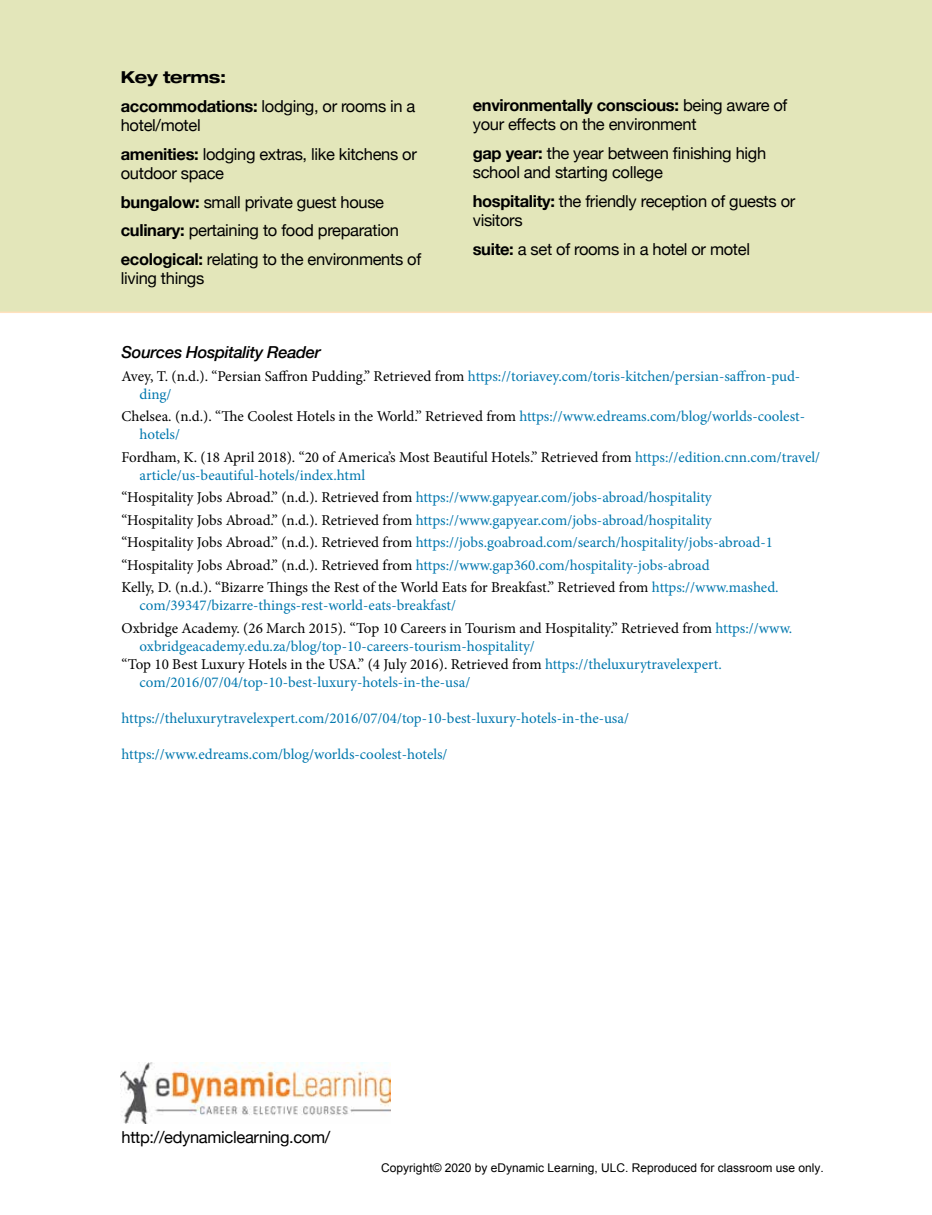
<style>
.page{position:relative;width:932px;height:1215px;background:#fff}
.page>*{position:absolute;margin:0;border:0;box-sizing:border-box;transform-origin:0 0}
.t1{font:16.5px/28.5px "Helvetica Neue";letter-spacing:-.02em;color:#000}
.t2{font:italic 500 16.5px "Helvetica Neue";letter-spacing:-.02em;color:#000}
.t3{font:15px/22.5px "Minion Pro";color:#000}
.t4{font:15px/18px "Minion Pro";color:#0077ae}
.t5{font:12px "Arial";color:#000}
.s1{font-weight:700;font-stretch:expanded}
.s2{font-weight:700}
.s3{color:#000}
.s4{color:#0077ae}
</style>
<div class="page">
<div style="left:0;top:0;width:932px;height:313px;background:#e3e6ba"></div>
<img style="left:121px;top:1063px;width:270px;height:60px">
<p class="t1" style="left:121px;top:64px;width:296px"><span class="s1">Key terms:<br></span><span class="s2">accommodations:</span> lodging, or rooms in a</p>
<p class="t1" style="left:121px;top:112px;width:297px">hotel/motel<br><span class="s2">amenities:</span> lodging extras, like kitchens or</p>
<p class="t1" style="left:121px;top:160px;width:302px">outdoor space<br><span class="s2">bungalow:</span> small private guest house <span class="s2">culinary:</span> pertaining to food preparation <span class="s2">ecological:</span> relating to the environments of</p>
<p class="t1" style="left:121px;top:265px;width:85px">living things</p>
<p class="t1" style="left:472px;top:96px;width:316px;line-height:19.5px"><span class="s2">environmentally conscious:</span> being aware of your effects on the environment</p>
<p class="t1" style="left:472px;top:144px;width:295px;line-height:19.5px"><span class="s2">gap year:</span> the year between finishing high school and starting college</p>
<p class="t1" style="left:472px;top:192px;width:324px;line-height:19.5px"><span class="s2">hospitality:</span> the friendly reception of guests or visitors</p>
<p class="t1" style="left:472px;top:235px;width:279px"><span class="s2">suite:</span> a set of rooms in a hotel or motel</p>
<p class="t2" style="left:121px;top:338px;width:201px">Sources Hospitality Reader</p>
<p class="t4" style="left:140px;top:367px;width:662px;text-indent:-18px"><span class="s3">Avey, T. (n.d.). “Persian Saffron Pudding.” Retrieved from</span> https://toriavey.com/toris-kitchen/persian-saffron-pud&shy;ding/</p>
<p class="t3" style="left:140px;top:407px;width:667px;line-height:18px;text-indent:-18px">Chelsea. (n.d.). “The Coolest Hotels in the World.” Retrieved from <span class="s4">https://www.edreams.com/blog/worlds-coolest&shy;hotels/</span></p>
<p class="t3" style="left:140px;top:448px;width:682px;line-height:18px;text-indent:-18px">Fordham, K. (18 April 2018). “20 of America’s Most Beautiful Hotels.” Retrieved from <span class="s4">https://edition.cnn.com/travel/ article/us-beautiful-hotels/index.html</span></p>
<p class="t3" style="left:122px;top:486px;width:658px">“Hospitality Jobs Abroad.” (n.d.). Retrieved from <span class="s4">https://www.gapyear.com/jobs-abroad/hospitality </span>“Hospitality Jobs Abroad.” (n.d.). Retrieved from <span class="s4">https://www.gapyear.com/jobs-abroad/hospitality </span>“Hospitality Jobs Abroad.” (n.d.). Retrieved from <span class="s4">https://jobs.goabroad.com/search/hospitality/jobs-abroad-1 </span>“Hospitality Jobs Abroad.” (n.d.). Retrieved from <span class="s4">https://www.gap360.com/hospitality-jobs-abroad<br></span>Kelly, D. (n.d.). “Bizarre Things the Rest of the World Eats for Breakfast.” Retrieved from <span class="s4">https://www.mashed.</span></p>
<p class="t3" style="left:122px;top:594px;width:672px;text-indent:18px"><span class="s4">com/39347/bizarre-things-rest-world-eats-breakfast/<br></span>Oxbridge Academy. (26 March 2015). “Top 10 Careers in Tourism and Hospitality.” Retrieved from <span class="s4">https://www.</span></p>
<p class="t4" style="left:140px;top:637px;width:397px">oxbridgeacademy.edu.za/blog/top-10-careers-tourism-hospitality/</p>
<p class="t3" style="left:122px;top:653px;width:602px">“Top 10 Best Luxury Hotels in the USA.” (4 July 2016). Retrieved from <span class="s4">https://theluxurytravelexpert.</span></p>
<p class="t4" style="left:140px;top:673px;width:332px">com/2016/07/04/top-10-best-luxury-hotels-in-the-usa/</p>
<p class="t4" style="left:122px;top:709px;width:509px">https://theluxurytravelexpert.com/2016/07/04/top-10-best-luxury-hotels-in-the-usa/</p>
<p class="t4" style="left:122px;top:745px;width:327px">https://www.edreams.com/blog/worlds-coolest-hotels/</p>
<p class="t1" style="left:122px;top:1124px;width:210px">http://edynamiclearning.com/</p>
<p class="t5" style="left:381px;top:1160px;width:444px">Copyright© 2020 by eDynamic Learning, ULC. Reproduced for classroom use only.</p>
</div>
